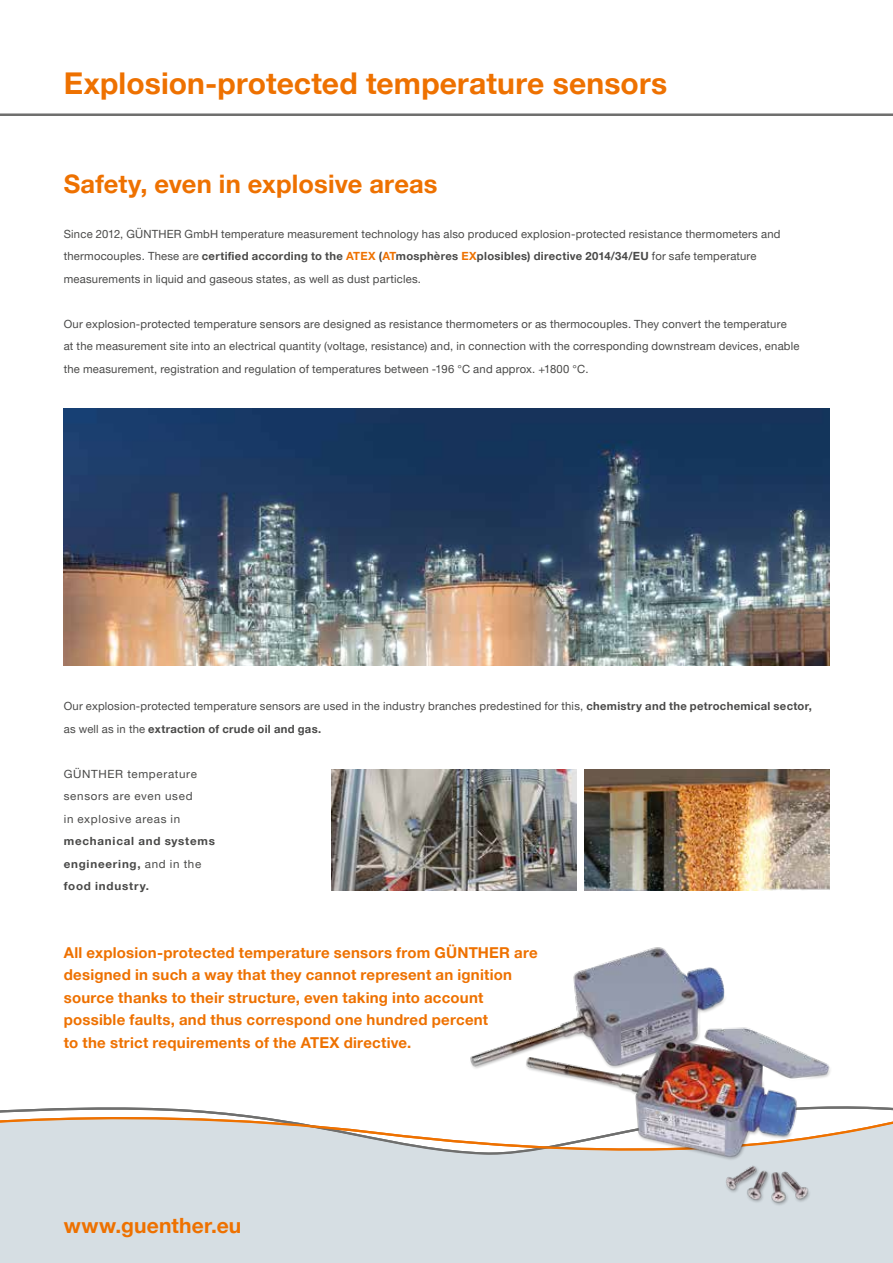
<style>
.page{position:relative;width:893px;height:1263px;background:#fff}
.page>*{position:absolute;margin:0;border:0;box-sizing:border-box;transform-origin:0 0}
.t1{font:700 30px "Helvetica Neue LTW1 G";letter-spacing:.005em;color:#ee7100}
.t2{font:700 25.5px "Helvetica Neue LTW1 G";letter-spacing:.005em;color:#ee7100}
.t3{font:700 21px "Helvetica Neue LTW1 G";letter-spacing:.01em;color:#ee7100}
.t4{font:700 15px/22.5px "Helvetica Neue LTW1 G";letter-spacing:.015em;color:#ee7100}
.t5{font:11.25px/22.5px "Helvetica Neue LTW1 G";letter-spacing:.02em;color:#494948}
.t6{font:11.25px/22.5px "Helvetica Neue LTW1 G";letter-spacing:.06em;color:#494948}
.t7{font:700 11.25px/22.5px "Helvetica Neue LTW1 G";letter-spacing:.065em;color:#494948}
.s1{font-weight:700}
.s2{font-weight:700;color:#ee7100}
.s3{font-weight:400}
</style>
<div class="page">
<hr style="left:0;top:114px;width:893px;height:2px;background:#6f6f6e">
<div style="left:0;top:1185px;width:893px;height:78px;background:#d6dee3"></div>
<svg style="left:0;top:1106px;width:893px;height:79px"></svg>
<img style="left:466px;top:947px;width:388px;height:262px">
<img style="left:64px;top:408px;width:765px;height:257px">
<img style="left:332px;top:769px;width:244px;height:121px">
<img style="left:585px;top:769px;width:244px;height:121px">
<h1 class="t1" style="left:64px;top:64px;width:605px">Explosion-protected temperature sensors</h1>
<h2 class="t2" style="left:64px;top:168px;width:375px">Safety, even in explosive areas</h2>
<p class="t5" style="left:64px;top:222px;width:718px">Since 2012, GÜNTHER GmbH temperature measurement technology has also produced explosion-protected resistance thermometers and thermocouples. These are <span class="s1">certified according to the</span> <span class="s2">ATEX</span> <span class="s1">(</span><span class="s2">AT</span><span class="s1">mosphères</span> <span class="s2">EX</span><span class="s1">plosibles) directive 2014/34/EU</span> for safe temperature measurements in liquid and gaseous states, as well as dust particles.</p>
<p class="t5" style="left:64px;top:312px;width:737px">Our explosion-protected temperature sensors are designed as resistance thermometers or as thermocouples. They convert the temperature<br>at the measurement site into an electrical quantity (voltage, resistance) and, in connection with the corresponding downstream devices, enable the measurement, registration and regulation of temperatures between -196 °C and approx. +1800 °C.</p>
<p class="t5" style="left:64px;top:695px;width:750px">Our explosion-protected temperature sensors are used in the industry branches predestined for this, <span class="s1">chemistry and the petrochemical sector, </span>as well as in the <span class="s1">extraction of crude oil and gas.</span></p>
<p class="t6" style="left:64px;top:762px;width:135px">GÜNTHER temperature sensors are even used in explosive areas in</p>
<p class="t7" style="left:64px;top:830px;width:153px">mechanical and systems engineering, <span class="s3">and in the </span>food industry.</p>
<p class="t4" style="left:64px;top:941px;width:476px">All explosion-protected temperature sensors from GÜNTHER are designed in such a way that they cannot represent an ignition source thanks to their structure, even taking into account possible faults, and thus correspond one hundred percent<br>to the strict requirements of the ATEX directive.</p>
<h3 class="t3" style="left:64px;top:1213px;width:179px">www.guenther.eu</h3>
</div>
